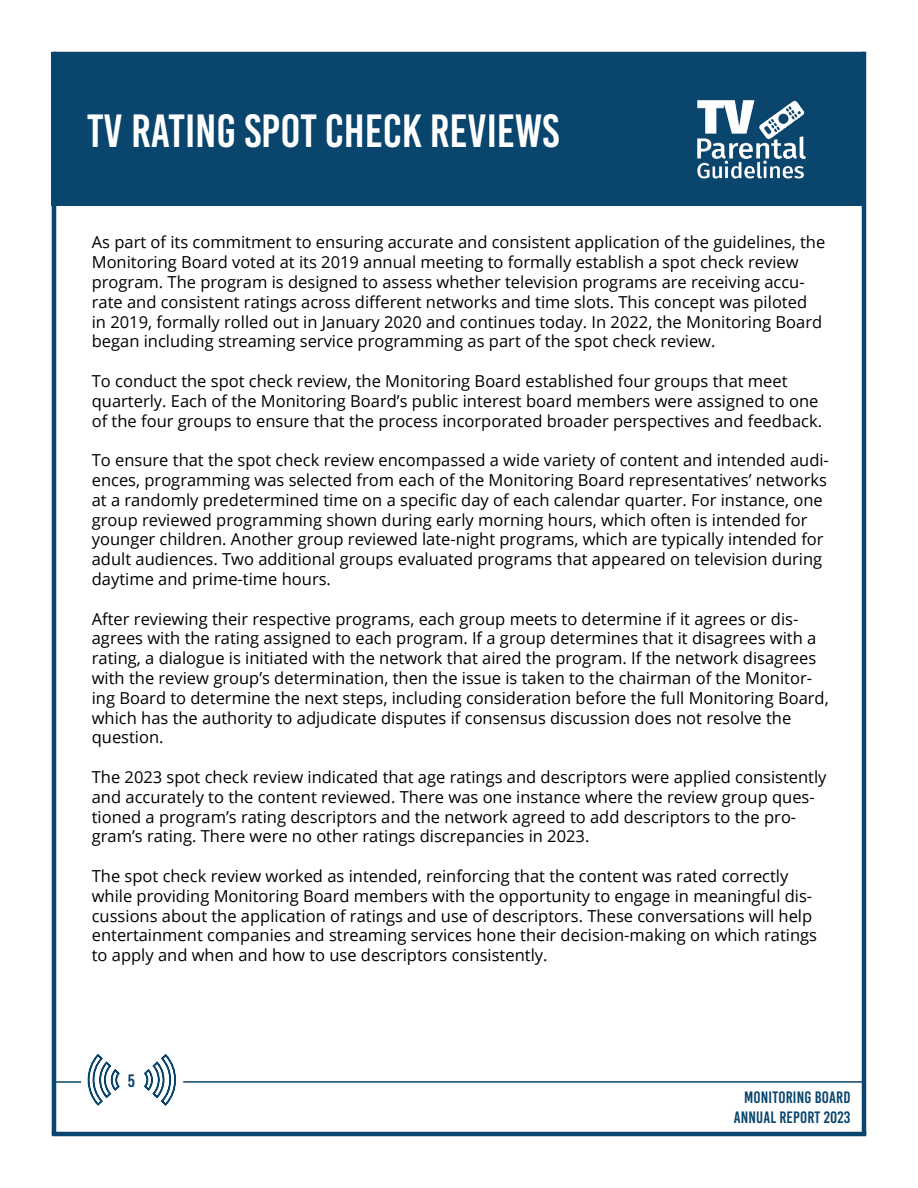
<style>
.page{position:relative;width:918px;height:1188px;background:#fff}
.page>*{position:absolute;margin:0;border:0;box-sizing:border-box;transform-origin:0 0}
.t1{font:46.5px "Bebas Kai";color:#fff}
.t2{font:18px "Bebas Kai";color:#0a456e}
.t3{font:16.5px/19.8px "Open Sans";color:#000}
.t4{font:16.5px/19.8px "Bebas Kai";letter-spacing:.01em;color:#0a456e;text-align:right}
</style>
<div class="page">
<svg style="left:87px;top:1054px;width:33px;height:52px"></svg>
<svg style="left:144px;top:1054px;width:32px;height:52px"></svg>
<hr style="left:183px;top:1081px;width:679px;height:2px;background:#0a456e">
<hr style="left:54px;top:1081px;width:27px;height:2px;background:#0a456e">
<hr style="left:52px;top:52px;width:4px;height:1082px;background:#0a456e">
<hr style="left:862px;top:52px;width:4px;height:1083px;background:#0a456e">
<hr style="left:52px;top:1132px;width:814px;height:4px;background:#0a456e">
<div style="left:52px;top:52px;width:814px;height:153px;background:#0a456e"></div>
<img style="left:672px;top:100px;width:158px;height:106px">
<h1 class="t1" style="left:87px;top:106px;width:473px">TV RATING SPOT CHECK REVIEWS</h1>
<p class="t3" style="left:92px;top:232px;width:735px">As part of its commitment to ensuring accurate and consistent application of the guidelines, the Monitoring Board voted at its 2019 annual meeting to formally establish a spot check review program. The program is designed to assess whether television programs are receiving accu&shy;rate and consistent ratings across different networks and time slots. This concept was piloted in 2019, formally rolled out in January 2020 and continues today. In 2022, the Monitoring Board began including streaming service programming as part of the spot check review.</p>
<p class="t3" style="left:92px;top:371px;width:732px">To conduct the spot check review, the Monitoring Board established four groups that meet quarterly. Each of the Monitoring Board’s public interest board members were assigned to one of the four groups to ensure that the process incorporated broader perspectives and feedback.</p>
<p class="t3" style="left:92px;top:450px;width:739px">To ensure that the spot check review encompassed a wide variety of content and intended audi&shy;ences, programming was selected from each of the Monitoring Board representatives’ networks at a randomly predetermined time on a specific day of each calendar quarter. For instance, one group reviewed programming shown during early morning hours, which often is intended for younger children. Another group reviewed late-night programs, which are typically intended for adult audiences. Two additional groups evaluated programs that appeared on television during daytime and prime-time hours.</p>
<p class="t3" style="left:92px;top:608px;width:738px">After reviewing their respective programs, each group meets to determine if it agrees or dis&shy;agrees with the rating assigned to each program. If a group determines that it disagrees with a rating, a dialogue is initiated with the network that aired the program. If the network disagrees with the review group’s determination, then the issue is taken to the chairman of the Monitor&shy;ing Board to determine the next steps, including consideration before the full Monitoring Board, which has the authority to adjudicate disputes if consensus discussion does not resolve the question.</p>
<p class="t3" style="left:92px;top:767px;width:736px">The 2023 spot check review indicated that age ratings and descriptors were applied consistently and accurately to the content reviewed. There was one instance where the review group ques&shy;tioned a program’s rating descriptors and the network agreed to add descriptors to the pro&shy;gram’s rating. There were no other ratings discrepancies in 2023.</p>
<p class="t3" style="left:92px;top:866px;width:727px">The spot check review worked as intended, reinforcing that the content was rated correctly while providing Monitoring Board members with the opportunity to engage in meaningful dis&shy;cussions about the application of ratings and use of descriptors. These conversations will help entertainment companies and streaming services hone their decision-making on which ratings to apply and when and how to use descriptors consistently.</p>
<p class="t2" style="left:128px;top:1071px;width:9px">5</p>
<p class="t4" style="left:734px;top:1088px;width:118px">MONITORING BOARD<br>ANNUAL REPORT 2023</p>
</div>
